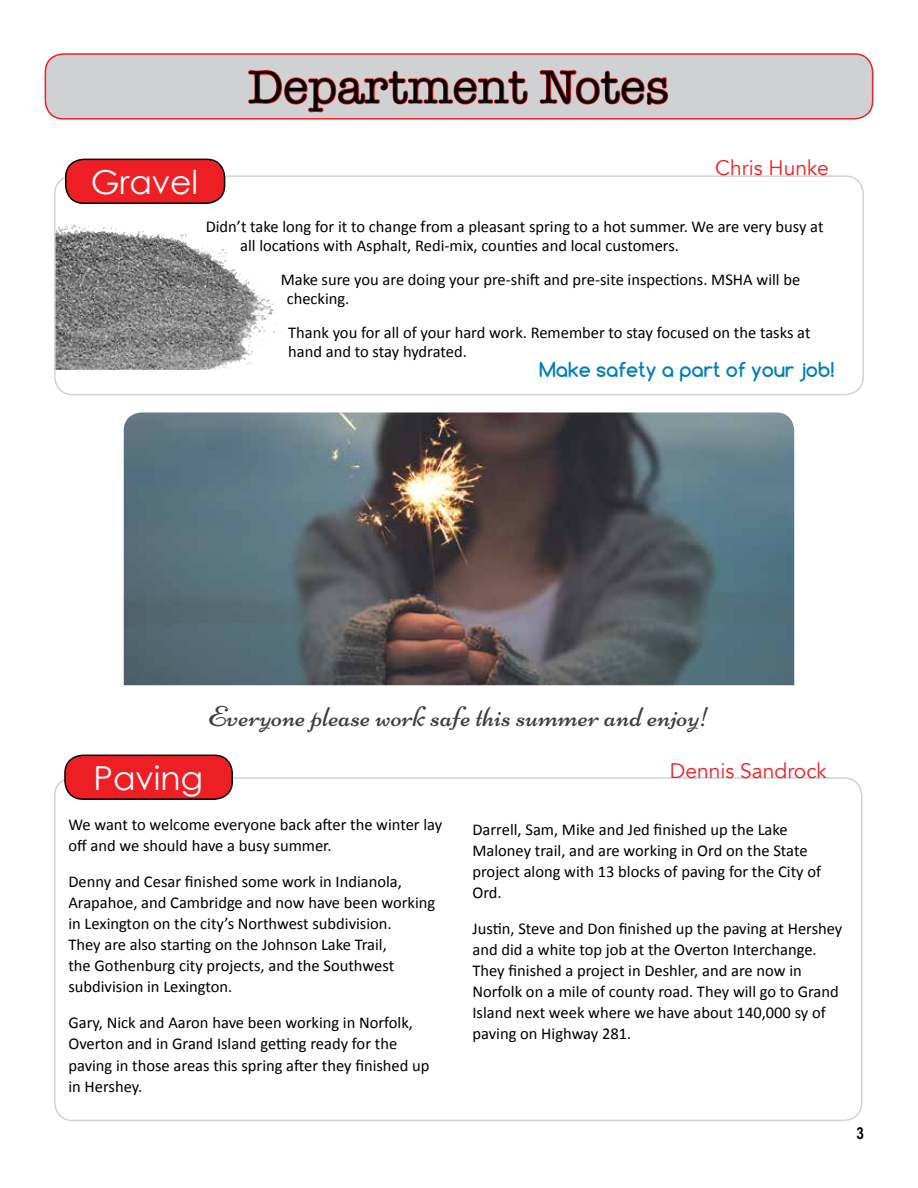
<style>
.page{position:relative;width:918px;height:1188px;background:#fff}
.page>*{position:absolute;margin:0;border:0;box-sizing:border-box;transform-origin:0 0}
.t1{font:48px "American Typewriter";color:#000}
.t2{font:33px "Century Gothic";color:#fff}
.t3{font:28.8px "Niconne";letter-spacing:.01em;color:#3e3e3e}
.t4{font:21px "Avenir";color:#ed1f24}
.t5{font:700 19.5px "Comfortaa";color:#007dbb}
.t6{font:16.5px/21px "Calibri";color:#000}
.t7{font:700 16.5px "Arial Narrow";color:#000}
</style>
<div class="page">
<div style="left:45px;top:54px;width:828px;height:65px;background:#cfd1d2;border-radius:18px"></div>
<svg style="left:248px;top:70px;width:280px;height:43px"></svg>
<svg style="left:539px;top:70px;width:130px;height:35px"></svg>
<div style="left:45px;top:53px;width:828px;height:67px;border:2px solid #ed1f24;border-radius:18px"></div>
<div style="left:54px;top:777px;width:808px;height:344px;border:2px solid #d1d3d4;border-radius:18px"></div>
<div style="left:65px;top:755px;width:167px;height:44px;background:#ed1f24;border-radius:18px"></div>
<div style="left:64px;top:755px;width:169px;height:45px;border:2px solid #000;border-radius:18px"></div>
<img style="left:124px;top:412px;width:670px;height:273px">
<svg style="left:124px;top:685px;width:670px;height:1px"></svg>
<div style="left:54px;top:175px;width:810px;height:220px;border:2px solid #d1d3d4;border-radius:18px"></div>
<div style="left:66px;top:159px;width:159px;height:44px;background:#ed1f24;border-radius:18px"></div>
<div style="left:65px;top:159px;width:160px;height:45px;border:2px solid #000;border-radius:18px"></div>
<img style="left:56px;top:224px;width:197px;height:146px">
<h1 class="t1" style="left:248px;top:50px;width:423px">Department Notes</h1>
<h2 class="t2" style="left:91px;top:162px;width:109px">Gravel</h2>
<p class="t4" style="left:715px;top:155px;width:115px">Chris Hunke</p>
<p class="t6" style="left:240px;top:217px;width:585px;line-height:19px;text-indent:-35px">Didn’t take long for it to change from a pleasant spring to a hot summer. We are very busy at all locations with Asphalt, Redi-mix, counties and local customers.</p>
<p class="t6" style="left:287px;top:270px;width:515px;line-height:18.9px;text-indent:-6px">Make sure you are doing your pre-shift and pre-site inspections. MSHA will be checking.</p>
<p class="t6" style="left:288px;top:323px;width:524px;line-height:18.9px">Thank you for all of your hard work. Remember to stay focused on the tasks at hand and to stay hydrated.</p>
<p class="t5" style="left:539px;top:357px;width:297px">Make safety a part of your job!</p>
<h3 class="t3" style="left:208px;top:699px;width:504px">Everyone please work safe this summer and enjoy!</h3>
<h2 class="t2" style="left:94px;top:758px;width:111px">Paving</h2>
<p class="t6" style="left:68px;top:815px;width:375px">We want to welcome everyone back after the winter lay off and we should have a busy summer.</p>
<p class="t6" style="left:68px;top:872px;width:368px">Denny and Cesar finished some work in Indianola, Arapahoe, and Cambridge and now have been working in Lexington on the city’s Northwest subdivision.<br>They are also starting on the Johnson Lake Trail,<br>the Gothenburg city projects, and the Southwest subdivision in Lexington.</p>
<p class="t6" style="left:68px;top:1013px;width:363px">Gary, Nick and Aaron have been working in Norfolk, Overton and in Grand Island getting ready for the paving in those areas this spring after they finished up in Hershey.</p>
<p class="t4" style="left:670px;top:758px;width:158px">Dennis Sandrock</p>
<p class="t6" style="left:472px;top:819px;width:350px">Darrell, Sam, Mike and Jed finished up the Lake Maloney trail, and are working in Ord on the State project along with 13 blocks of paving for the City of Ord.</p>
<p class="t6" style="left:472px;top:918px;width:371px">Justin, Steve and Don finished up the paving at Hershey and did a white top job at the Overton Interchange.<br>They finished a project in Deshler, and are now in Norfolk on a mile of county road. They will go to Grand Island next week where we have about 140,000 sy of paving on Highway 281.</p>
<p class="t7" style="left:856px;top:1121px;width:9px">3</p>
</div>
